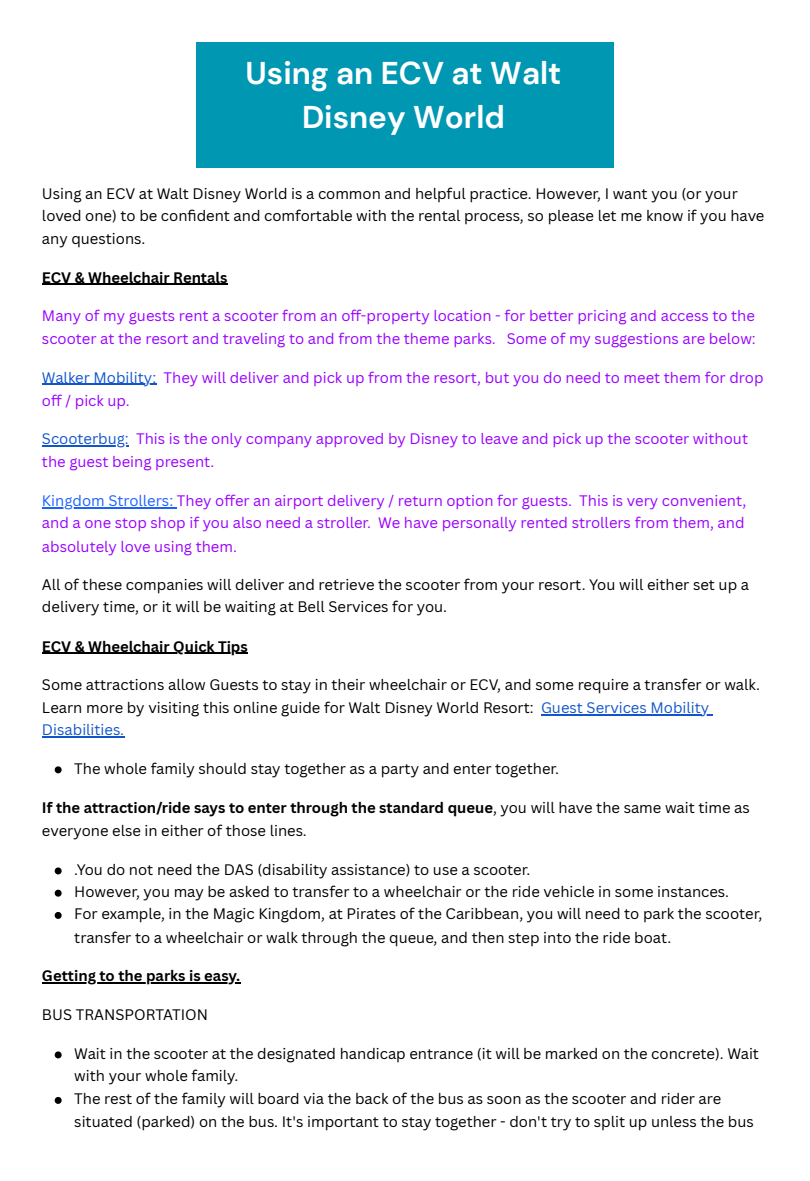
<style>
.page{position:relative;width:810px;height:1181px;background:#fff}
.page>*{position:absolute;margin:0;border:0;box-sizing:border-box;transform-origin:0 0}
.t1{font:700 31.35px/43.8px "DM Sans";color:#fff;text-align:center}
.t2{font:14.85px/22.8px "Canva Sans";color:#000}
.t3{font:14.85px/23.2px "Canva Sans";color:#90f}
.t4{font:700 14.85px "Canva Sans";color:#000}
.s1{color:#15c}
.s2{color:#1a62ff}
.s3{font-weight:700}
</style>
<div class="page">
<hr style="left:42px;top:283px;width:185px;height:1px;background:#000">
<hr style="left:42px;top:384px;width:114px;height:1px;background:#15c">
<hr style="left:42px;top:445px;width:87px;height:1px;background:#15c">
<hr style="left:42px;top:507px;width:135px;height:1px;background:#1a62ff">
<hr style="left:42px;top:652px;width:206px;height:1px;background:#000">
<hr style="left:541px;top:714px;width:168px;height:1px;background:#15c">
<hr style="left:42px;top:736px;width:82px;height:1px;background:#15c">
<hr style="left:42px;top:982px;width:198px;height:1px;background:#000">
<div style="left:197px;top:42px;width:417px;height:125px;background:#0097b2"></div>
<svg style="left:55px;top:766px;width:7px;height:7px"></svg>
<svg style="left:55px;top:867px;width:7px;height:7px"></svg>
<svg style="left:55px;top:889px;width:7px;height:7px"></svg>
<svg style="left:55px;top:912px;width:7px;height:6px"></svg>
<svg style="left:55px;top:1051px;width:7px;height:7px"></svg>
<svg style="left:55px;top:1097px;width:7px;height:6px"></svg>
<p class="t1" style="left:246px;top:51px;width:317px">Using an ECV at Walt<br>Disney World</p>
<p class="t2" style="left:42px;top:181px;width:724px">Using an ECV at Walt Disney World is a common and helpful practice. However, I want you (or your loved one) to be confi dent and comfortable with the rental process, so please let me know if you have any questions.</p>
<p class="t4" style="left:42px;top:267px;width:187px">ECV &amp; Wheelchair Rentals</p>
<p class="t3" style="left:42px;top:303px;width:715px">Many of my guests rent a scooter from an off-property location - for better pricing and access to the scooter at the resort and traveling to and from the theme parks. Some of my suggestions are below:</p>
<p class="t3" style="left:42px;top:365px;width:723px"><span class="s1">Walker Mobility:</span> They will deliver and pick up from the resort, but you do need to meet them for drop off / pick up.</p>
<p class="t3" style="left:42px;top:427px;width:708px;line-height:22.2px"><span class="s1">Scooterbug:</span> This is the only company approved by Disney to leave and pick up the scooter without the guest being present.</p>
<p class="t3" style="left:42px;top:489px;width:706px;line-height:22.8px"><span class="s2">Kingdom Strollers:</span> They offer an airport delivery / return option for guests. This is very convenient, and a one stop shop if you also need a stroller. We have personally rented strollers from them, and absolutely love using them.</p>
<p class="t2" style="left:42px;top:573px;width:709px;line-height:22.2px">All of these companies will deliver and retrieve the scooter from your resort. You will either set up a delivery time, or it will be waiting at Bell Services for you.</p>
<p class="t4" style="left:42px;top:635px;width:207px">ECV &amp; Wheelchair Quick Tips</p>
<p class="t2" style="left:42px;top:673px;width:720px">Some attractions allow Guests to stay in their wheelchair or ECV, and some require a transfer or walk.<br>Learn more by visiting this online guide for Walt Disney World Resort: <span class="s1">Guest Services Mobility<br>Disabilities.</span></p>
<p class="t2" style="left:74px;top:756px;width:486px">The whole family should stay together as a party and enter together.</p>
<p class="t2" style="left:42px;top:796px;width:709px;line-height:22.2px"><span class="s3">If the attraction/ride says to enter through the standard queue</span>, you will have the same wait time as everyone else in either of those lines.</p>
<p class="t2" style="left:74px;top:857px;width:457px">.You do not need the DAS (disability assistance) to use a scooter.</p>
<p class="t2" style="left:74px;top:880px;width:656px">However, you may be asked to transfer to a wheelchair or the ride vehicle in some instances.</p>
<p class="t2" style="left:74px;top:902px;width:689px;line-height:23.2px">For example, in the Magic Kingdom, at Pirates of the Caribbean, you will need to park the scooter, transfer to a wheelchair or walk through the queue, and then step into the ride boat.</p>
<p class="t4" style="left:42px;top:965px;width:200px">Getting to the parks is easy.</p>
<p class="t2" style="left:42px;top:1002px;width:168px">BUS TRANSPORTATION</p>
<p class="t2" style="left:74px;top:1042px;width:686px;line-height:22.2px">Wait in the scooter at the designated handicap entrance (it will be marked on the concrete). Wait with your whole family.</p>
<p class="t2" style="left:74px;top:1087px;width:681px;line-height:22.2px">The rest of the family will board via the back of the bus as soon as the scooter and rider are situated (parked) on the bus. It's important to stay together - don't try to split up unless the bus</p>
</div>
